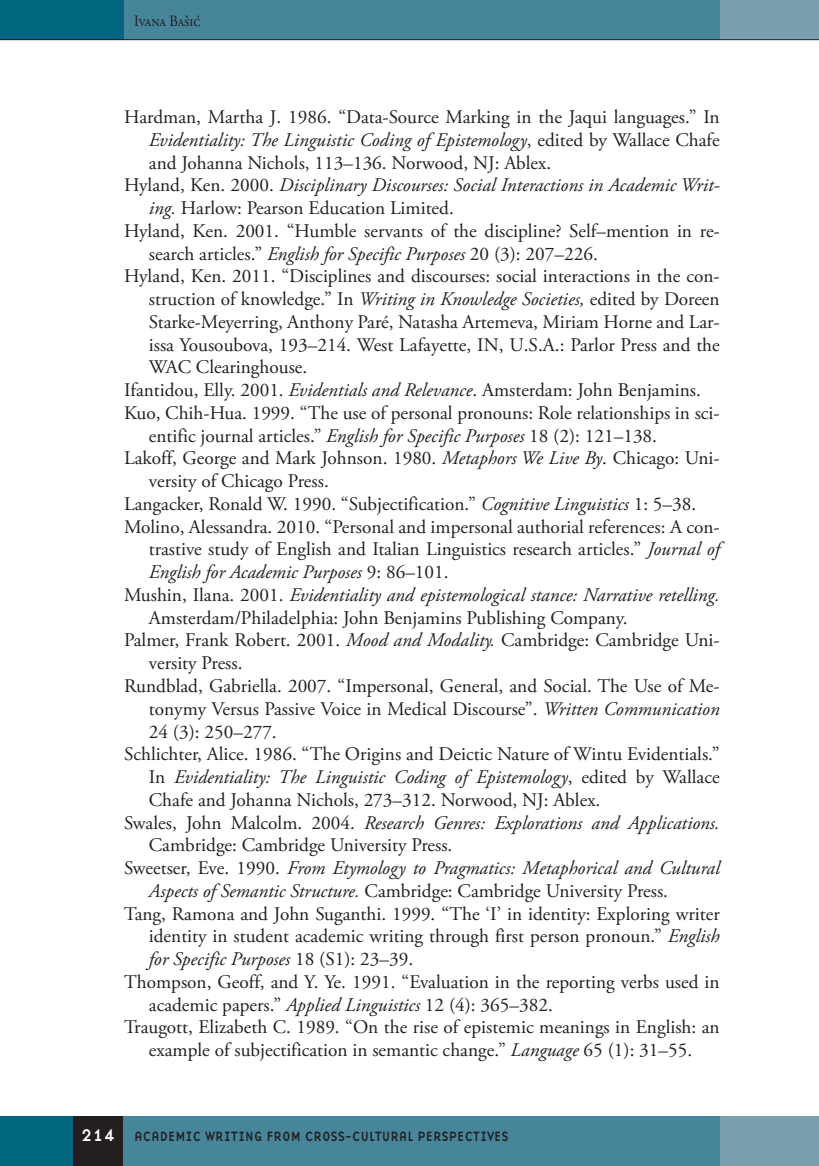
<style>
.page{position:relative;width:819px;height:1166px;background:#fff}
.page>*{position:absolute;margin:0;border:0;box-sizing:border-box;transform-origin:0 0}
.Navaden{font:19.25px/22.8px "Adobe Garamond Pro";color:#231f20}
.Navaden-2{font:italic 19.25px/22.8px "Adobe Garamond Pro";color:#231f20}
.t1{font:15.75px "Adobe Garamond Pro";color:#231f20;scale:.9 1}
.t2{font:14px "Base Nine";letter-spacing:-.01em;color:#231f20;scale:.93 1}
.s1{font-style:italic}
.s2{font-style:normal}
.s3{font-size:17.5px;color:#fff}
</style>
<div class="page">
<div style="left:122px;top:0;width:597px;height:40px;background:#47859a"></div>
<div style="left:719px;top:0;width:99px;height:40px;background:#7aa0b0"></div>
<div style="left:0;top:0;width:124px;height:40px;background:#00677f"></div>
<hr style="left:0;top:39px;width:818px;height:1px;background:#231f20">
<div style="left:123px;top:1116px;width:621px;height:50px;background:#47859a"></div>
<div style="left:719px;top:1116px;width:99px;height:50px;background:#7aa0b0"></div>
<div style="left:0;top:1116px;width:74px;height:50px;background:#00677f"></div>
<div style="left:74px;top:1116px;width:49px;height:50px;background:#231f20"></div>
<p class="t1" style="left:134px;top:11px;width:75px">Ivana Bašić</p>
<p class="Navaden" style="left:149px;top:106px;width:572px;text-align:justify;text-indent:-25px">Hardman, Martha J. 1986. “Data-Source Marking in the Jaqui languages.” In <span class="s1">Evidentiality: The Linguistic Coding of Epistemology</span>, edited by Wallace Chafe and Johanna Nichols, 113–136. Norwood, NJ: Ablex.</p>
<p class="Navaden-2" style="left:149px;top:174px;width:572px;text-indent:-25px"><span class="s2">Hyland, Ken. 2000.</span> Disciplinary Discourses: Social Interactions in Academic Writ&shy;ing. <span class="s2">Harlow: Pearson Education Limited.</span></p>
<p class="Navaden" style="left:149px;top:220px;width:572px;text-indent:-25px">Hyland, Ken. 2001. “Humble servants of the discipline? Self–mention in re&shy;search articles.” <span class="s1">English for Specific Purposes</span> 20 (3): 207–226.</p>
<p class="Navaden" style="left:149px;top:266px;width:572px;text-align:justify;text-indent:-25px">Hyland, Ken. 2011. “Disciplines and discourses: social interactions in the con&shy;struction of knowledge.” In <span class="s1">Writing in Knowledge Societies,</span> edited by Doreen Starke-Meyerring, Anthony Paré, Natasha Artemeva, Miriam Horne and Lar&shy;issa Yousoubova, 193–214. West Lafayette, IN, U.S.A.: Parlor Press and the WAC Clearinghouse.</p>
<p class="Navaden" style="left:124px;top:379px;width:578px">Ifantidou, Elly. 2001. <span class="s1">Evidentials and Relevance</span>. Amsterdam: John Benjamins.</p>
<p class="Navaden" style="left:149px;top:402px;width:572px;text-indent:-25px">Kuo, Chih-Hua. 1999. “The use of personal pronouns: Role relationships in sci&shy;entific journal articles.” <span class="s1">English for Specific Purposes</span> 18 (2): 121–138.</p>
<p class="Navaden" style="left:149px;top:448px;width:572px;text-indent:-25px">Lakoff, George and Mark Johnson. 1980. <span class="s1">Metaphors We Live By</span>. Chicago: Uni&shy;versity of Chicago Press.</p>
<p class="Navaden" style="left:124px;top:493px;width:573px">Langacker, Ronald W. 1990. “Subjectification.” <span class="s1">Cognitive Linguistics</span> 1: 5–38.</p>
<p class="Navaden" style="left:149px;top:516px;width:572px;text-align:justify;text-indent:-25px">Molino, Alessandra. 2010. “Personal and impersonal authorial references: A con&shy;trastive study of English and Italian Linguistics research articles.” <span class="s1">Journal of English for Academic Purposes</span> 9: 86–101.</p>
<p class="Navaden" style="left:149px;top:584px;width:572px;text-indent:-25px">Mushin, Ilana. 2001. <span class="s1">Evidentiality and epistemological stance: Narrative retelling.<br></span>Amsterdam/Philadelphia: John Benjamins Publishing Company.</p>
<p class="Navaden" style="left:149px;top:630px;width:572px;text-indent:-25px">Palmer, Frank Robert. 2001. <span class="s1">Mood and Modality.</span> Cambridge: Cambridge Uni&shy;versity Press.</p>
<p class="Navaden" style="left:149px;top:675px;width:572px;text-align:justify;text-indent:-25px">Rundblad, Gabriella. 2007. “Impersonal, General, and Social. The Use of Me&shy;tonymy Versus Passive Voice in Medical Discourse”. <span class="s1">Written Communication </span>24 (3): 250–277.</p>
<p class="Navaden" style="left:149px;top:743px;width:572px;text-align:justify;text-indent:-25px">Schlichter, Alice. 1986. “The Origins and Deictic Nature of Wintu Evidentials.” In <span class="s1">Evidentiality: The Linguistic Coding of Epistemology</span>, edited by Wallace Chafe and Johanna Nichols, 273–312. Norwood, NJ: Ablex.</p>
<p class="Navaden" style="left:149px;top:812px;width:572px;text-indent:-25px">Swales, John Malcolm. 2004. <span class="s1">Research Genres: Explorations and Applications.<br></span>Cambridge: Cambridge University Press.</p>
<p class="Navaden-2" style="left:149px;top:857px;width:572px;text-indent:-25px"><span class="s2">Sweetser, Eve. 1990.</span> From Etymology to Pragmatics: Metaphorical and Cultural<br>Aspects of Semantic Structure. <span class="s2">Cambridge: Cambridge University Press.</span></p>
<p class="Navaden" style="left:149px;top:903px;width:572px;text-align:justify;text-indent:-25px">Tang, Ramona and John Suganthi. 1999. “The ‘I’ in identity: Exploring writer identity in student academic writing through first person pronoun.” <span class="s1">English for Specific Purposes</span> 18 (S1): 23–39.</p>
<p class="Navaden" style="left:149px;top:971px;width:572px;text-indent:-25px">Thompson, Geoff, and Y. Ye. 1991. “Evaluation in the reporting verbs used in academic papers.” <span class="s1">Applied Linguistics</span> 12 (4): 365–382.</p>
<p class="Navaden" style="left:124px;top:1016px;width:597px;text-align:center">Traugott, Elizabeth C. 1989. “On the rise of epistemic meanings in English: an example of subjectification in semantic change.” <span class="s1">Language</span> 65 (1): 31–55.</p>
<p class="t2" style="left:81px;top:1126px;width:461px"><span class="s3">214</span> ACADEMIC WRITING FROM CROSS-CULTURAL PERSPECTIVES</p>
</div>
